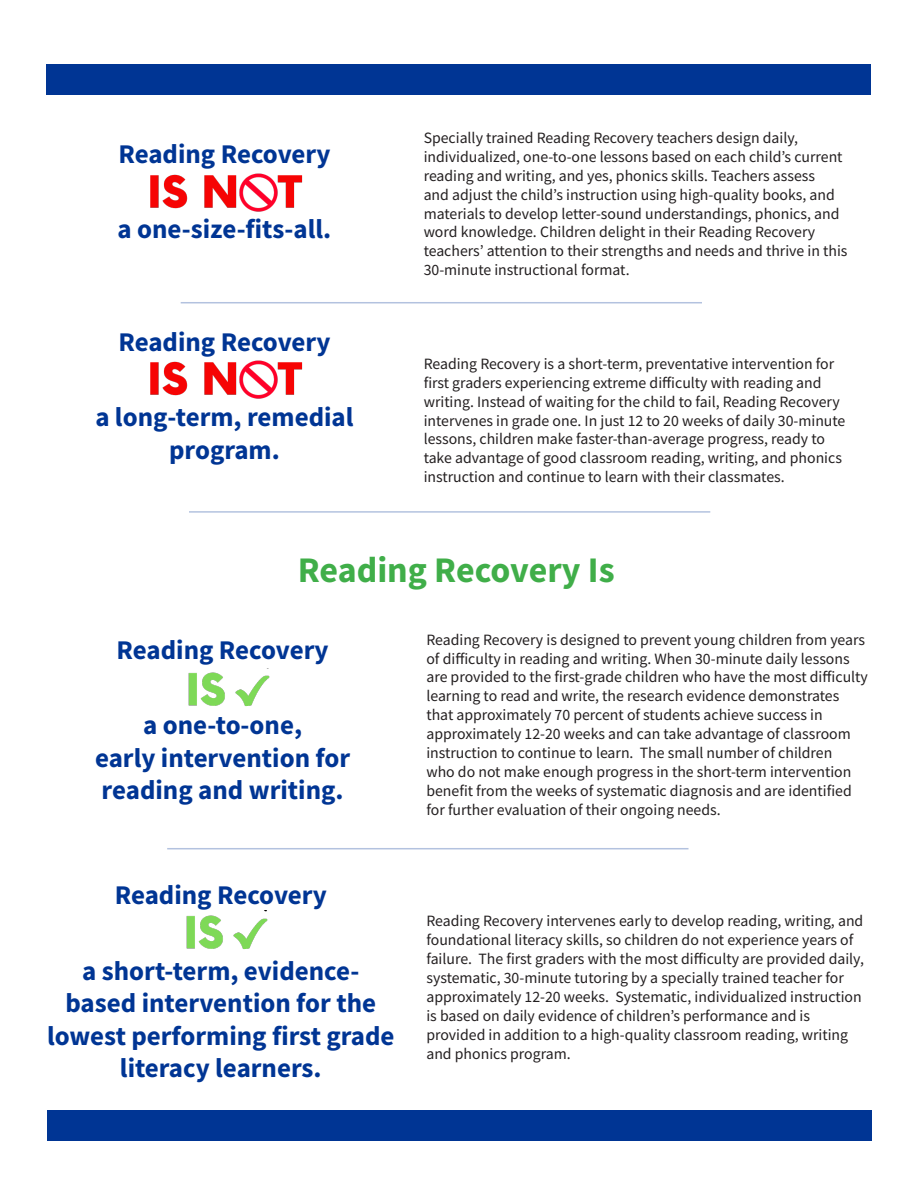
<style>
.page{position:relative;width:918px;height:1188px;background:#fff}
.page>*{position:absolute;margin:0;border:0;box-sizing:border-box;transform-origin:0 0}
.t1{font:700 36px "Source Sans Pro";color:#40ae49}
.Titles{font:700 27px/32.4px "Source Sans Pro";color:#003594;text-align:center}
.Indent_0-_25{font:15.75px/18.9px "Source Sans Pro";color:#231f20}
</style>
<div class="page">
<div style="left:47px;top:64px;width:824px;height:31px;background:#003594"></div>
<div style="left:47px;top:1110px;width:824px;height:31px;background:#003594"></div>
<img style="left:150px;top:173px;width:153px;height:39px">
<img style="left:150px;top:360px;width:153px;height:39px">
<img style="left:188px;top:668px;width:82px;height:38px">
<img style="left:186px;top:911px;width:82px;height:38px">
<hr style="left:181px;top:302px;width:521px;height:1px;background:#b3c2df">
<hr style="left:167px;top:848px;width:521px;height:1px;background:#b3c2df">
<hr style="left:189px;top:511px;width:521px;height:2px;background:#b3c2df">
<p class="Titles" style="left:118px;top:137px;width:214px">Reading Recovery</p>
<p class="Titles" style="left:118px;top:213px;width:215px">a one-size-fits-all.</p>
<p class="Titles" style="left:118px;top:325px;width:214px">Reading Recovery</p>
<p class="Titles" style="left:95px;top:401px;width:260px">a long-term, remedial program.</p>
<p class="Indent_0-_25" style="left:424px;top:128px;width:425px">Specially trained Reading Recovery teachers design daily, individualized, one-to-one lessons based on each child’s current reading and writing, and yes, phonics skills. Teachers assess<br>and adjust the child’s instruction using high-quality books, and materials to develop letter-sound understandings, phonics, and word knowledge. Children delight in their Reading Recovery teachers’ attention to their strengths and needs and thrive in this 30-minute instructional format.</p>
<p class="Indent_0-_25" style="left:424px;top:354px;width:423px">Reading Recovery is a short-term, preventative intervention for first graders experiencing extreme difficulty with reading and writing. Instead of waiting for the child to fail, Reading Recovery intervenes in grade one. In just 12 to 20 weeks of daily 30-minute lessons, children make faster-than-average progress, ready to take advantage of good classroom reading, writing, and phonics instruction and continue to learn with their classmates.</p>
<p class="t1" style="left:298px;top:545px;width:318px">Reading Recovery Is</p>
<p class="Titles" style="left:117px;top:633px;width:214px">Reading Recovery</p>
<p class="Titles" style="left:95px;top:709px;width:257px">a one-to-one,<br>early intervention for reading and writing.</p>
<p class="Titles" style="left:115px;top:879px;width:214px">Reading Recovery</p>
<p class="Titles" style="left:47px;top:954px;width:349px">a short-term, evidence&shy;based intervention for the lowest performing first grade literacy learners.</p>
<p class="Indent_0-_25" style="left:426px;top:630px;width:443px">Reading Recovery is designed to prevent young children from years of difficulty in reading and writing. When 30-minute daily lessons are provided to the first-grade children who have the most difficulty learning to read and write, the research evidence demonstrates that approximately 70 percent of students achieve success in approximately 12-20 weeks and can take advantage of classroom instruction to continue to learn. The small number of children<br>who do not make enough progress in the short-term intervention benefit from the weeks of systematic diagnosis and are identified for further evaluation of their ongoing needs.</p>
<p class="Indent_0-_25" style="left:426px;top:911px;width:439px">Reading Recovery intervenes early to develop reading, writing, and foundational literacy skills, so children do not experience years of failure. The first graders with the most difficulty are provided daily, systematic, 30-minute tutoring by a specially trained teacher for approximately 12-20 weeks. Systematic, individualized instruction is based on daily evidence of children’s performance and is provided in addition to a high-quality classroom reading, writing and phonics program.</p>
</div>
